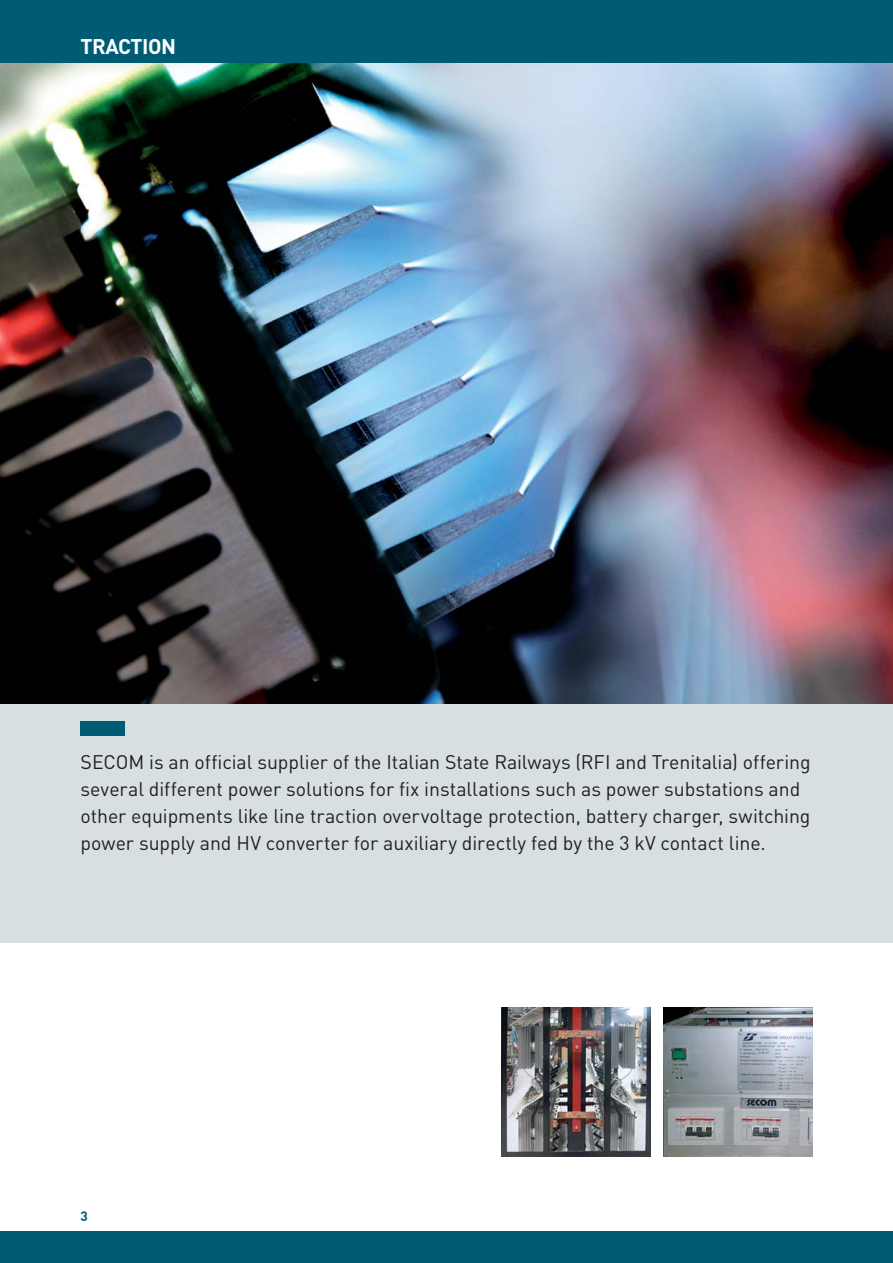
<style>
.page{position:relative;width:893px;height:1263px;background:#fff}
.page>*{position:absolute;margin:0;border:0;box-sizing:border-box;transform-origin:0 0}
.t1{font:700 21px "DIN";letter-spacing:-.02em;color:#fff}
.t2{font:19.5px/27px "DIN";letter-spacing:-.005em;color:#231f20}
.t3{font:700 13.5px "DIN";color:#005c73}
</style>
<div class="page">
<div style="left:0;top:0;width:892px;height:64px;background:#005c73"></div>
<div style="left:0;top:1231px;width:892px;height:32px;background:#005c73"></div>
<div style="left:0;top:696px;width:892px;height:247px;background:#d8dfe3"></div>
<div style="left:81px;top:721px;width:44px;height:15px;background:#005c73"></div>
<img style="left:0;top:64px;width:892px;height:640px">
<img style="left:502px;top:1008px;width:148px;height:148px">
<img style="left:663px;top:1008px;width:149px;height:148px">
<p class="t1" style="left:81px;top:39px;width:97px">TRACTION</p>
<p class="t2" style="left:81px;top:750px;width:731px">SECOM is an official supplier of the Italian State Railways (RFI and Trenitalia) offering several different power solutions for fix installations such as power substations and other equipments like line traction overvoltage protection, battery charger, switching power supply and HV converter for auxiliary directly fed by the 3 kV contact line.</p>
<p class="t3" style="left:81px;top:1211px;width:9px">3</p>
</div>
